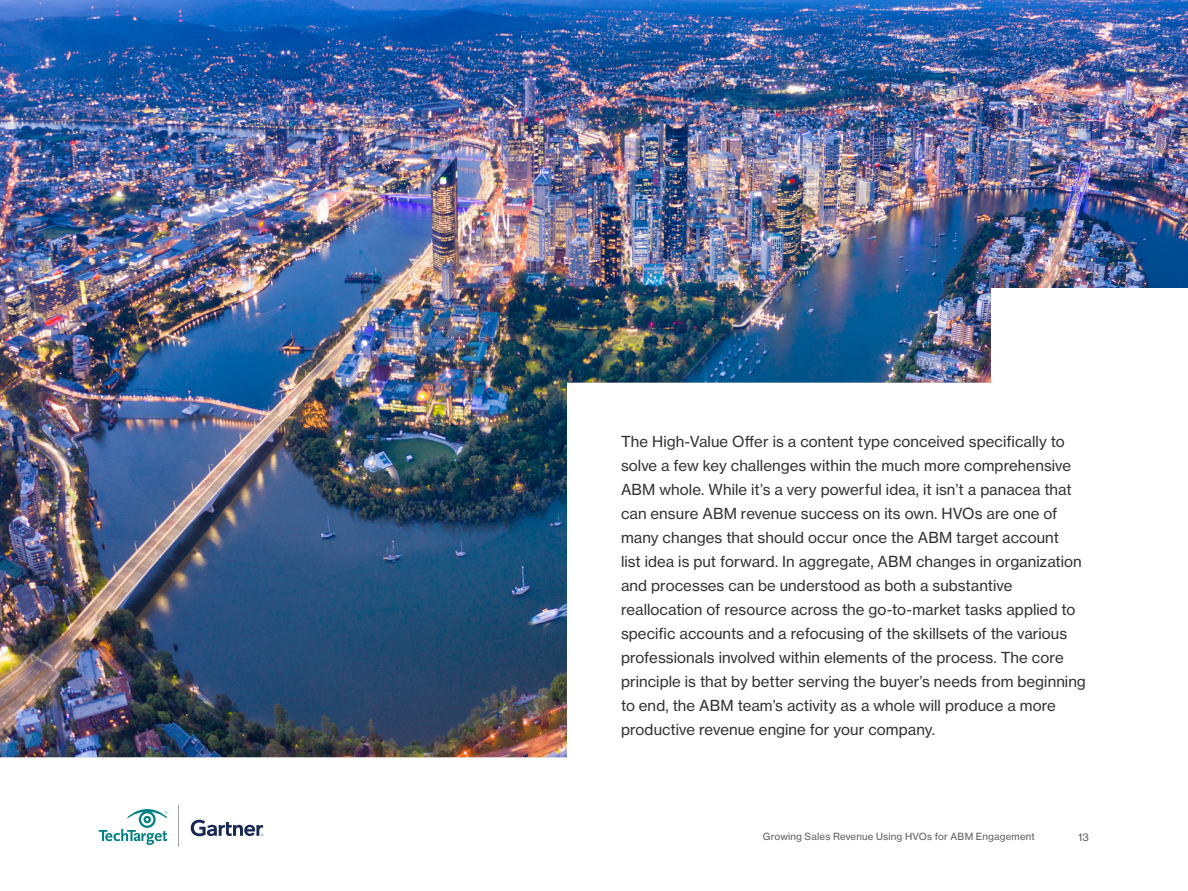
<style>
.page{position:relative;width:1188px;height:891px;background:#fff}
.page>*{position:absolute;margin:0;border:0;box-sizing:border-box;transform-origin:0 0}
.t1{font:15px/24px "N Haas Grotesk TX Std 55 Rg";letter-spacing:.005em;color:#333}
.t2{font:10.5px "N Haas Grotesk TX Std 55 Rg";color:#5c5c5c}
.t3{font:9.75px "N Haas Grotesk TX Std 55 Rg";letter-spacing:.02em;color:#5c5c5c}
</style>
<div class="page">
<svg style="left:99px;top:809px;width:68px;height:36px"></svg>
<svg style="left:191px;top:820px;width:72px;height:16px"></svg>
<hr style="left:178px;top:806px;width:1px;height:41px;background:#a0a0a0">
<img style="left:0;top:0;width:1188px;height:757px">
<div style="left:991px;top:288px;width:197px;height:216px;background:#fff"></div>
<p class="t1" style="left:621px;top:429px;width:466px">The High-Value Offer is a content type conceived specifically to solve a few key challenges within the much more comprehensive ABM whole. While it’s a very powerful idea, it isn’t a panacea that can ensure ABM revenue success on its own. HVOs are one of many changes that should occur once the ABM target account<br>list idea is put forward. In aggregate, ABM changes in organization and processes can be understood as both a substantive reallocation of resource across the go-to-market tasks applied to specific accounts and a refocusing of the skillsets of the various professionals involved within elements of the process. The core principle is that by better serving the buyer’s needs from beginning to end, the ABM team’s activity as a whole will produce a more productive revenue engine for your company.</p>
<p class="t3" style="left:763px;top:831px;width:274px">Growing Sales Revenue Using HVOs for ABM Engagement</p>
<p class="t2" style="left:1078px;top:830px;width:12px">13</p>
</div>
